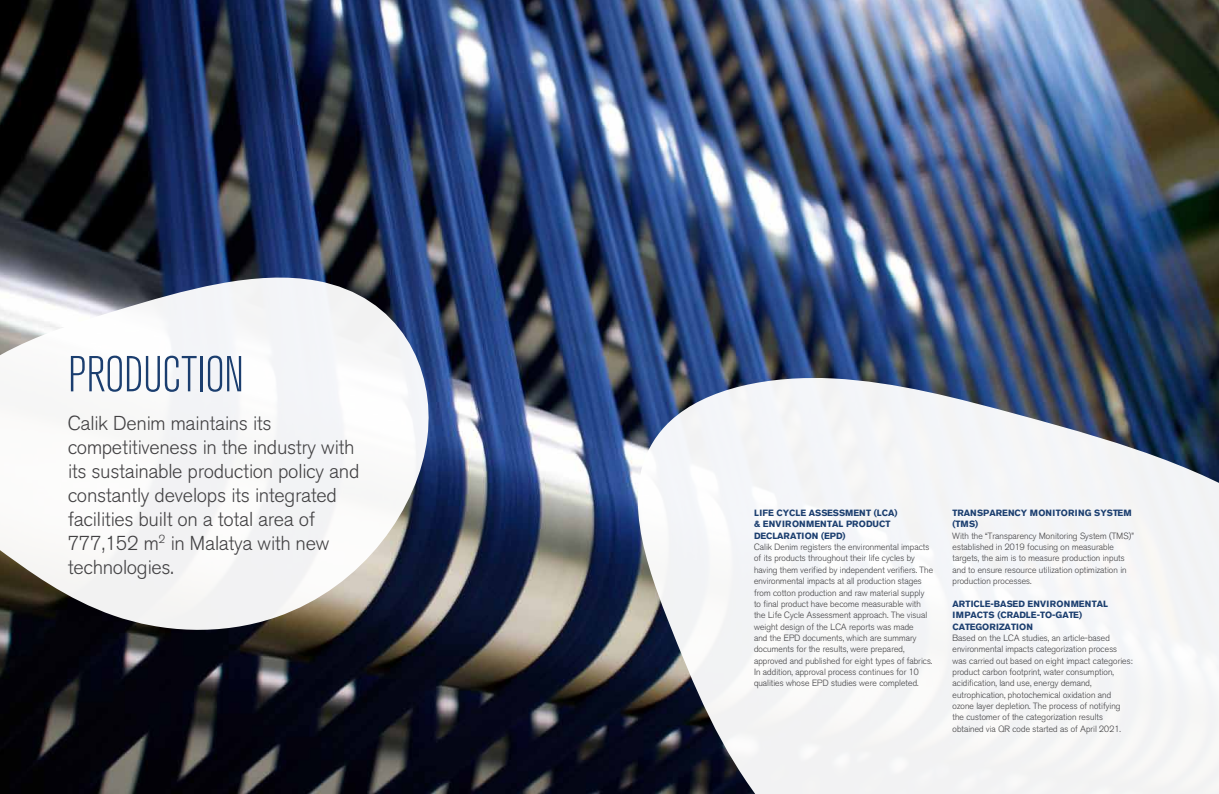
<style>
.page{position:relative;width:1219px;height:794px;background:#fff}
.page>*{position:absolute;margin:0;border:0;box-sizing:border-box;transform-origin:0 0}
.t1{font:300 condensed 50px "Akzidenz Grotesk";letter-spacing:-.01em;color:#1b3e6f}
.t2{font:300 20px/24px "Akzidenz Grotesk";color:#414042}
.t3{font:300 9px/11.3px "Akzidenz Grotesk";color:#414042}
.t4{font:9px/11.3px "Akzidenz Grotesk Std Bold";color:#1b3e6f}
</style>
<div class="page">
<img style="left:0;top:0;width:1219px;height:794px">
<svg style="left:0;top:269px;width:436px;height:367px;fill:#f3f4f6"></svg>
<svg style="left:616px;top:375px;width:603px;height:419px;fill:#f3f4f6"></svg>
<h1 class="t1" style="left:68px;top:347px;width:178px">PRODUCTION</h1>
<h2 class="t2" style="left:68px;top:411px;width:293px">Calik Denim maintains its competitiveness in the industry with its sustainable production policy and constantly develops its integrated facilities built on a total area of<br>777,152 m<sup>2</sup> in Malatya with new technologies.</h2>
<p class="t4" style="left:754px;top:507px;width:145px">LIFE CYCLE ASSESSMENT (LCA) &amp; ENVIRONMENTAL PRODUCT<br>DECLARATION (EPD)</p>
<p class="t3" style="left:754px;top:541px;width:181px">Calik Denim registers the environmental impacts of its products throughout their life cycles by having them verified by independent verifiers. The environmental impacts at all production stages from cotton production and raw material supply to final product have become measurable with the Life Cycle Assessment approach. The visual weight design of the LCA reports was made<br>and the EPD documents, which are summary documents for the results, were prepared, approved and published for eight types of fabrics.<br>In addition, approval process continues for 10 qualities whose EPD studies were completed.</p>
<p class="t4" style="left:952px;top:507px;width:181px">TRANSPARENCY MONITORING SYSTEM (TMS)</p>
<p class="t3" style="left:952px;top:530px;width:183px">With the “Transparency Monitoring System (TMS)” established in 2019 focusing on measurable targets, the aim is to measure production inputs and to ensure resource utilization optimization in production processes.</p>
<p class="t4" style="left:952px;top:598px;width:157px">ARTICLE-BASED ENVIRONMENTAL<br>IMPACTS (CRADLE-TO-GATE)<br>CATEGORIZATION</p>
<p class="t3" style="left:952px;top:632px;width:181px">Based on the LCA studies, an article-based environmental impacts categorization process was carried out based on eight impact categories: product carbon footprint, water consumption, acidification, land use, energy demand, eutrophication, photochemical oxidation and ozone layer depletion. The process of notifying the customer of the categorization results obtained via QR code started as of April 2021.</p>
</div>
